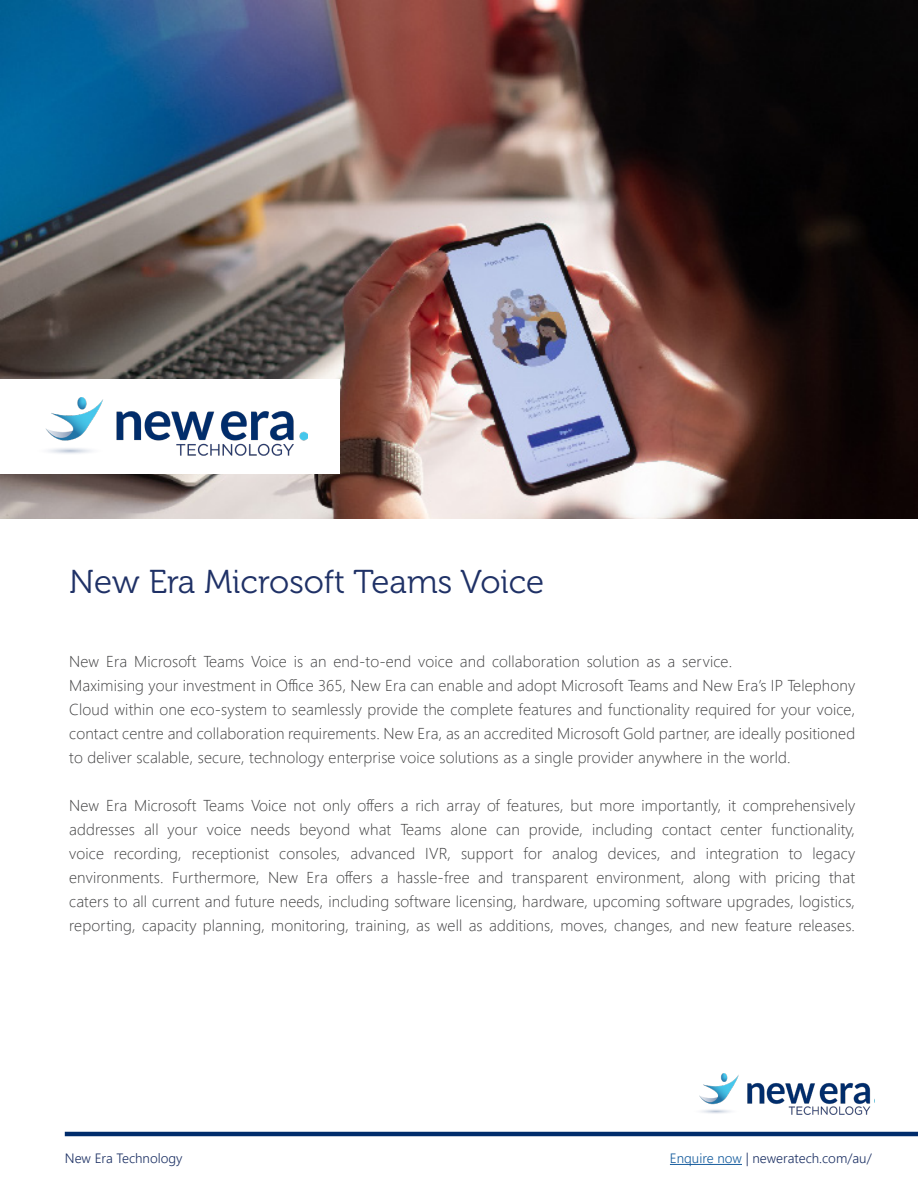
<style>
.page{position:relative;width:918px;height:1188px;background:#fff}
.page>*{position:absolute;margin:0;border:0;box-sizing:border-box;transform-origin:0 0}
.t1{font:33px "Museo 300";color:#1f3166}
.t2{font:300 15.75px/24px "Segoe UI";letter-spacing:.01em;color:#3e3e3f}
.t3{font:300 13.5px "Segoe UI";color:#1e3265}
.s1{color:#175d9e}
</style>
<div class="page">
<hr style="left:65px;top:1132px;width:853px;height:4px;background:#002c6b">
<hr style="left:670px;top:1164px;width:72px;height:1px;background:#175d9e">
<img style="left:699px;top:1074px;width:176px;height:40px">
<img style="left:0;top:0;width:918px;height:518px">
<div style="left:0;top:379px;width:339px;height:95px;background:#fff"></div>
<img style="left:45px;top:397px;width:263px;height:59px">
<p class="t1" style="left:69px;top:564px;width:477px">New Era Microsoft Teams Voice</p>
<p class="t2" style="left:69px;top:648px;width:787px">New Era Microsoft Teams Voice is an end-to-end voice and collaboration solution as a service.<br>Maximising your investment in Office 365, New Era can enable and adopt Microsoft Teams and New Era’s IP Telephony Cloud within one eco-system to seamlessly provide the complete features and functionality required for your voice, contact centre and collaboration requirements. New Era, as an accredited Microsoft Gold partner, are ideally positioned to deliver scalable, secure, technology enterprise voice solutions as a single provider anywhere in the world.</p>
<p class="t2" style="left:69px;top:792px;width:787px;text-align:justify">New Era Microsoft Teams Voice not only offers a rich array of features, but more importantly, it comprehensively addresses all your voice needs beyond what Teams alone can provide, including contact center functionality, voice recording, receptionist consoles, advanced IVR, support for analog devices, and integration to legacy environments. Furthermore, New Era offers a hassle-free and transparent environment, along with pricing that caters to all current and future needs, including software licensing, hardware, upcoming software upgrades, logistics, reporting, capacity planning, monitoring, training, as well as additions, moves, changes, and new feature releases.</p>
<p class="t3" style="left:65px;top:1146px;width:119px">New Era Technology</p>
<p class="t3" style="left:670px;top:1146px;width:203px"><span class="s1">Enquire now</span> | neweratech.com/au/</p>
</div>
